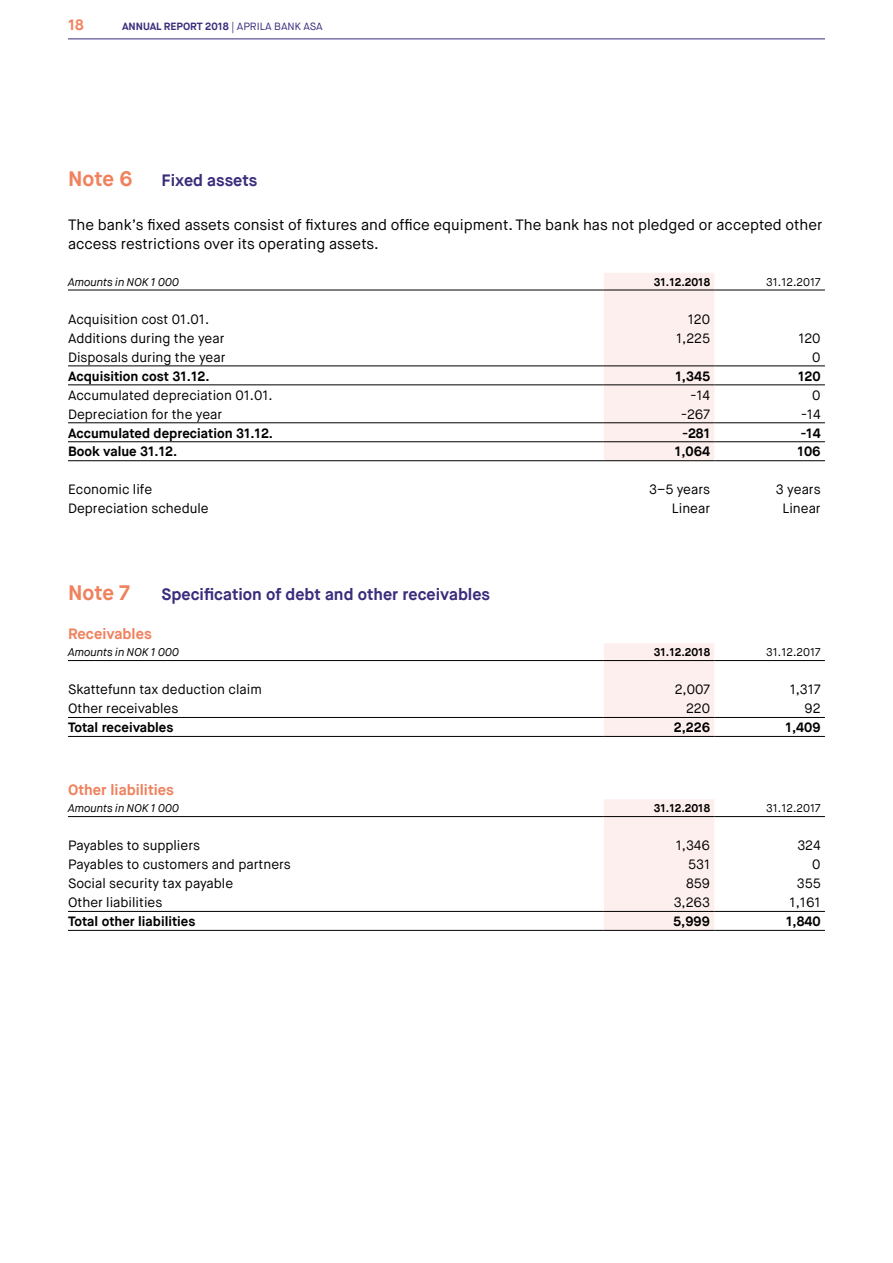
<style>
.page{position:relative;width:893px;height:1263px;background:#fff}
.page>*{position:absolute;margin:0;border:0;box-sizing:border-box;transform-origin:0 0}
.t1{font:700 21px "Maison Neue";color:#f0815d}
.t2{font:700 16.5px "Maison Neue";color:#3b2c7c}
.t3{font:15px/19.5px "Maison Neue";color:#000}
.t4{font:700 15px "Maison Neue";color:#f0815d}
.t5{font:13.5px "Maison Neue";color:#000}
.t6{font:700 13.5px "Maison Neue";color:#000}
.t7{font:italic 11.25px "Maison Neue";color:#000}
.t8{font:700 11.25px "Maison Neue";color:#000}
.t9{font:11.25px "Maison Neue";color:#000}
.t10{font:700 10.5px "Maison Neue";color:#3b2c7c}
.s1{font-weight:400}
</style>
<div class="page">
<hr style="left:68px;top:39px;width:757px;height:1px;background:#3b2c7c">
<div style="left:604px;top:273px;width:110px;height:187px;background:#fdefed"></div>
<hr style="left:68px;top:441px;width:536px;height:1px;background:#000">
<hr style="left:604px;top:441px;width:110px;height:1px;background:#000">
<hr style="left:714px;top:441px;width:111px;height:1px;background:#000">
<hr style="left:68px;top:422px;width:536px;height:1px;background:#000">
<hr style="left:604px;top:422px;width:110px;height:1px;background:#000">
<hr style="left:714px;top:422px;width:111px;height:1px;background:#000">
<hr style="left:68px;top:460px;width:536px;height:1px;background:#000">
<hr style="left:604px;top:460px;width:110px;height:1px;background:#000">
<hr style="left:714px;top:460px;width:111px;height:1px;background:#000">
<hr style="left:68px;top:366px;width:536px;height:1px;background:#000">
<hr style="left:604px;top:366px;width:110px;height:1px;background:#000">
<hr style="left:714px;top:366px;width:111px;height:1px;background:#000">
<hr style="left:68px;top:385px;width:536px;height:1px;background:#000">
<hr style="left:604px;top:385px;width:110px;height:1px;background:#000">
<hr style="left:714px;top:385px;width:111px;height:1px;background:#000">
<hr style="left:68px;top:290px;width:536px;height:1px;background:#000">
<hr style="left:604px;top:290px;width:110px;height:1px;background:#000">
<hr style="left:714px;top:290px;width:111px;height:1px;background:#000">
<div style="left:604px;top:643px;width:110px;height:93px;background:#fdefed"></div>
<hr style="left:68px;top:660px;width:536px;height:1px;background:#000">
<hr style="left:68px;top:717px;width:536px;height:1px;background:#000">
<hr style="left:604px;top:717px;width:110px;height:1px;background:#000">
<hr style="left:714px;top:717px;width:111px;height:1px;background:#000">
<hr style="left:68px;top:736px;width:536px;height:1px;background:#000">
<hr style="left:604px;top:736px;width:110px;height:1px;background:#000">
<hr style="left:714px;top:736px;width:111px;height:1px;background:#000">
<hr style="left:604px;top:660px;width:110px;height:1px;background:#000">
<hr style="left:714px;top:660px;width:111px;height:1px;background:#000">
<div style="left:604px;top:799px;width:110px;height:131px;background:#fdefed"></div>
<hr style="left:68px;top:816px;width:536px;height:1px;background:#000">
<hr style="left:68px;top:911px;width:536px;height:1px;background:#000">
<hr style="left:604px;top:911px;width:110px;height:1px;background:#000">
<hr style="left:714px;top:911px;width:111px;height:1px;background:#000">
<hr style="left:68px;top:930px;width:536px;height:1px;background:#000">
<hr style="left:604px;top:930px;width:110px;height:1px;background:#000">
<hr style="left:714px;top:930px;width:111px;height:1px;background:#000">
<hr style="left:604px;top:816px;width:110px;height:1px;background:#000">
<hr style="left:714px;top:816px;width:111px;height:1px;background:#000">
<p class="t4" style="left:68px;top:15px;width:17px">18</p>
<p class="t10" style="left:122px;top:20px;width:202px">ANNUAL REPORT 2018 <span class="s1">| APRILA BANK ASA</span></p>
<h1 class="t1" style="left:68px;top:166px;width:66px">Note 6</h1>
<p class="t2" style="left:162px;top:170px;width:97px">Fixed assets</p>
<p class="t3" style="left:68px;top:215px;width:756px">The bank’s fixed assets consist of fixtures and office equipment. The bank has not pledged or accepted other access restrictions over its operating assets.</p>
<p class="t7" style="left:68px;top:275px;width:113px">Amounts in NOK 1 000</p>
<p class="t8" style="left:654px;top:275px;width:58px">31.12.2018</p>
<p class="t9" style="left:766px;top:275px;width:56px">31.12.2017</p>
<p class="t5" style="left:68px;top:310px;width:143px">Acquisition cost 01.01.</p>
<p class="t5" style="left:688px;top:310px;width:24px">120</p>
<p class="t5" style="left:68px;top:329px;width:158px">Additions during the year</p>
<p class="t5" style="left:676px;top:329px;width:35px">1,225</p>
<p class="t5" style="left:798px;top:329px;width:24px">120</p>
<p class="t5" style="left:68px;top:348px;width:159px">Disposals during the year</p>
<p class="t5" style="left:812px;top:348px;width:10px">0</p>
<p class="t6" style="left:68px;top:367px;width:143px">Acquisition cost 31.12.</p>
<p class="t6" style="left:675px;top:367px;width:36px">1,345</p>
<p class="t6" style="left:798px;top:367px;width:24px">120</p>
<p class="t5" style="left:68px;top:386px;width:206px">Accumulated depreciation 01.01.</p>
<p class="t5" style="left:690px;top:386px;width:21px">-14</p>
<p class="t5" style="left:812px;top:386px;width:10px">0</p>
<p class="t5" style="left:68px;top:405px;width:156px">Depreciation for the year</p>
<p class="t5" style="left:681px;top:405px;width:31px">-267</p>
<p class="t5" style="left:801px;top:405px;width:21px">-14</p>
<p class="t6" style="left:68px;top:424px;width:207px">Accumulated depreciation 31.12.</p>
<p class="t6" style="left:682px;top:424px;width:29px">-281</p>
<p class="t6" style="left:801px;top:424px;width:21px">-14</p>
<p class="t6" style="left:68px;top:443px;width:111px">Book value 31.12.</p>
<p class="t6" style="left:675px;top:443px;width:37px">1,064</p>
<p class="t6" style="left:798px;top:443px;width:25px">106</p>
<p class="t5" style="left:68px;top:481px;width:86px">Economic life</p>
<p class="t5" style="left:649px;top:481px;width:62px">3–5 years</p>
<p class="t5" style="left:776px;top:481px;width:46px">3 years</p>
<p class="t5" style="left:68px;top:500px;width:142px">Depreciation schedule</p>
<p class="t5" style="left:672px;top:500px;width:40px">Linear</p>
<p class="t5" style="left:782px;top:500px;width:40px">Linear</p>
<h1 class="t1" style="left:68px;top:579px;width:63px">Note 7</h1>
<p class="t2" style="left:162px;top:584px;width:330px">Specification of debt and other receivables</p>
<p class="t4" style="left:68px;top:624px;width:85px">Receivables</p>
<p class="t7" style="left:68px;top:645px;width:113px">Amounts in NOK 1 000</p>
<p class="t8" style="left:654px;top:645px;width:58px">31.12.2018</p>
<p class="t9" style="left:766px;top:645px;width:56px">31.12.2017</p>
<p class="t5" style="left:68px;top:681px;width:195px">Skattefunn tax deduction claim</p>
<p class="t5" style="left:675px;top:681px;width:37px">2,007</p>
<p class="t5" style="left:790px;top:681px;width:33px">1,317</p>
<p class="t5" style="left:68px;top:700px;width:112px">Other receivables</p>
<p class="t5" style="left:686px;top:700px;width:26px">220</p>
<p class="t5" style="left:805px;top:700px;width:18px">92</p>
<p class="t6" style="left:68px;top:719px;width:107px">Total receivables</p>
<p class="t6" style="left:674px;top:719px;width:38px">2,226</p>
<p class="t6" style="left:786px;top:719px;width:37px">1,409</p>
<p class="t4" style="left:68px;top:780px;width:107px">Other liabilities</p>
<p class="t7" style="left:68px;top:801px;width:113px">Amounts in NOK 1 000</p>
<p class="t8" style="left:654px;top:801px;width:58px">31.12.2018</p>
<p class="t9" style="left:766px;top:801px;width:56px">31.12.2017</p>
<p class="t5" style="left:68px;top:837px;width:134px">Payables to suppliers</p>
<p class="t5" style="left:676px;top:837px;width:36px">1,346</p>
<p class="t5" style="left:797px;top:837px;width:25px">324</p>
<p class="t5" style="left:68px;top:856px;width:224px">Payables to customers and partners</p>
<p class="t5" style="left:688px;top:856px;width:24px">531</p>
<p class="t5" style="left:812px;top:856px;width:10px">0</p>
<p class="t5" style="left:68px;top:875px;width:167px">Social security tax payable</p>
<p class="t5" style="left:686px;top:875px;width:26px">859</p>
<p class="t5" style="left:797px;top:875px;width:25px">355</p>
<p class="t5" style="left:68px;top:894px;width:96px">Other liabilities</p>
<p class="t5" style="left:674px;top:894px;width:38px">3,263</p>
<p class="t5" style="left:790px;top:894px;width:33px">1,161</p>
<p class="t6" style="left:68px;top:913px;width:129px">Total other liabilities</p>
<p class="t6" style="left:673px;top:913px;width:38px">5,999</p>
<p class="t6" style="left:786px;top:913px;width:36px">1,840</p>
</div>
